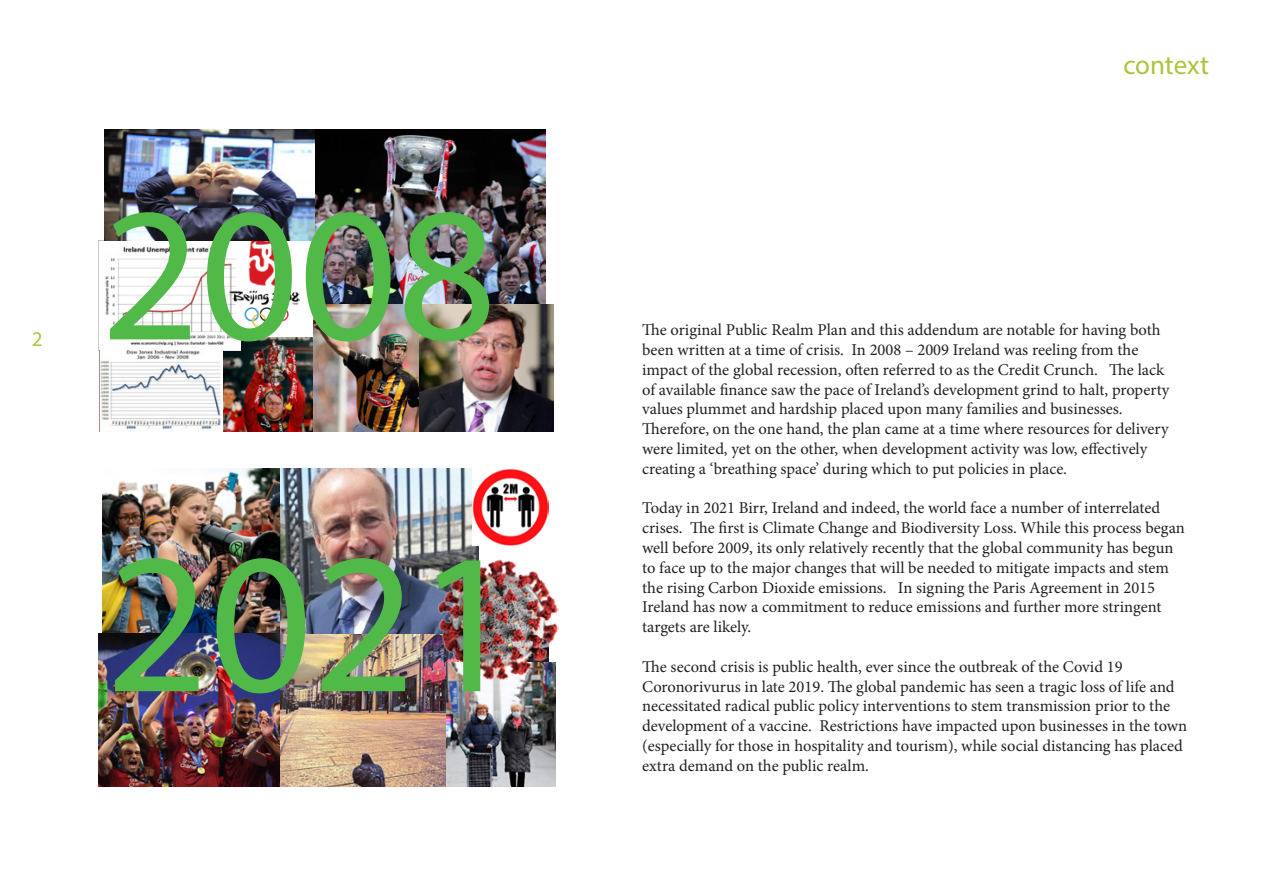
<style>
.page{position:relative;width:1263px;height:893px;background:#fff}
.page>*{position:absolute;margin:0;border:0;box-sizing:border-box;transform-origin:0 0}
.t1{font:201.15px "Myriad Pro";color:#51b948}
.t2{font:192.45px "Myriad Pro";color:#51b948}
.t3{font:27px "Myriad Pro";letter-spacing:-.005em;color:#adc339}
.t4{font:21px "Myriad Pro";color:#adc339}
.t5{font:16.5px/19.8px "Minion Pro";color:#231f20}
</style>
<div class="page">
<img style="left:279px;top:634px;width:167px;height:152px">
<img style="left:446px;top:680px;width:109px;height:106px">
<img style="left:279px;top:469px;width:199px;height:165px">
<img style="left:103px;top:469px;width:176px;height:165px">
<img style="left:99px;top:634px;width:180px;height:152px">
<img style="left:472px;top:469px;width:77px;height:76px">
<img style="left:437px;top:558px;width:122px;height:122px">
<img style="left:313px;top:130px;width:233px;height:174px">
<img style="left:223px;top:338px;width:90px;height:93px">
<img style="left:99px;top:240px;width:142px;height:111px">
<img style="left:228px;top:240px;width:71px;height:88px">
<img style="left:104px;top:130px;width:211px;height:110px">
<img style="left:419px;top:304px;width:135px;height:127px">
<img style="left:100px;top:350px;width:122px;height:80px">
<img style="left:313px;top:304px;width:106px;height:127px">
<p class="t4" style="left:32px;top:326px;width:12px">2</p>
<p class="t2" style="left:101px;top:156px;width:396px">2008</p>
<p class="t1" style="left:106px;top:500px;width:414px">2021</p>
<p class="t3" style="left:1123px;top:49px;width:87px">context</p>
<p class="t5" style="left:642px;top:320px;width:529px">The original Public Realm Plan and this addendum are notable for having both been written at a time of crisis. In 2008 – 2009 Ireland was reeling from the impact of the global recession, often referred to as the Credit Crunch. The lack of available finance saw the pace of Ireland’s development grind to halt, property values plummet and hardship placed upon many families and businesses.<br>Therefore, on the one hand, the plan came at a time where resources for delivery were limited, yet on the other, when development activity was low, effectively creating a ‘breathing space’ during which to put policies in place.</p>
<p class="t5" style="left:642px;top:498px;width:544px">Today in 2021 Birr, Ireland and indeed, the world face a number of interrelated crises. The first is Climate Change and Biodiversity Loss. While this process began well before 2009, its only relatively recently that the global community has begun to face up to the major changes that will be needed to mitigate impacts and stem the rising Carbon Dioxide emissions. In signing the Paris Agreement in 2015<br>Ireland has now a commitment to reduce emissions and further more stringent targets are likely.</p>
<p class="t5" style="left:642px;top:657px;width:547px">The second crisis is public health, ever since the outbreak of the Covid 19<br>Coronorivurus in late 2019. The global pandemic has seen a tragic loss of life and necessitated radical public policy interventions to stem transmission prior to the development of a vaccine. Restrictions have impacted upon businesses in the town (especially for those in hospitality and tourism), while social distancing has placed extra demand on the public realm.</p>
</div>
